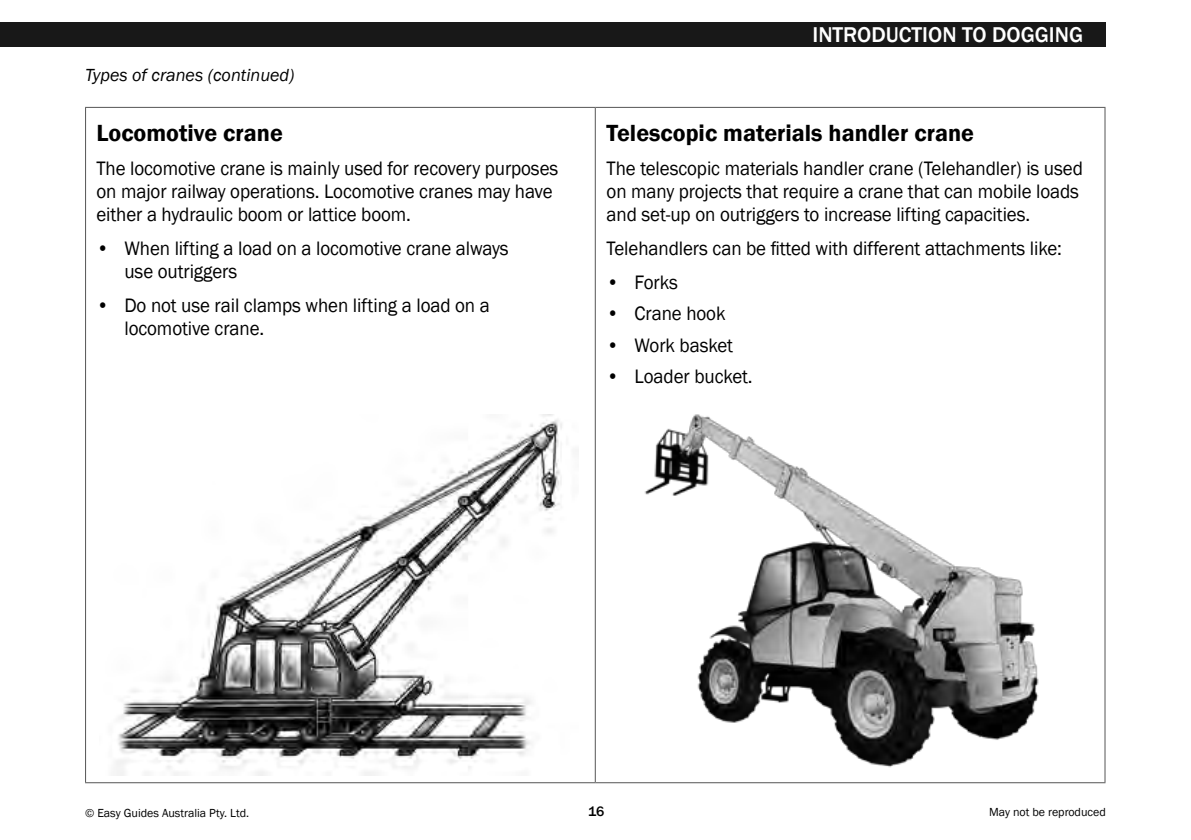
<style>
.page{position:relative;width:1191px;height:840px;background:#fff}
.page>*{position:absolute;margin:0;border:0;box-sizing:border-box;transform-origin:0 0}
.t1{font:600 24px "Franklin Gothic";color:#000}
.t2{font:500 22px "Franklin Gothic";color:#fff}
.t3{font:20px/22.8px "Franklin Gothic";letter-spacing:-.005em;color:#000;scale:.95 1}
.t4{font:italic 18px "Franklin Gothic";color:#000}
.t5{font:500 14px "Franklin Gothic";color:#000}
.t6{font:12px "Franklin Gothic";color:#000}
</style>
<div class="page">
<div style="left:0;top:23px;width:1106px;height:24px;background:#181818"></div>
<img style="left:116px;top:414px;width:446px;height:361px">
<hr style="left:595px;top:108px;width:1px;height:673px;background:#555">
<hr style="left:1104px;top:108px;width:1px;height:673px;background:#555">
<hr style="left:85px;top:107px;width:510px;height:1px;background:#555">
<hr style="left:85px;top:108px;width:1px;height:673px;background:#555">
<hr style="left:595px;top:107px;width:510px;height:1px;background:#555">
<hr style="left:85px;top:781px;width:510px;height:1px;background:#555">
<hr style="left:595px;top:781px;width:510px;height:1px;background:#555">
<img style="left:644px;top:414px;width:395px;height:354px">
<p class="t4" style="left:85px;top:63px;width:211px">Types of cranes (continued)</p>
<p class="t1" style="left:96px;top:118px;width:188px">Locomotive crane</p>
<p class="t3" style="left:96px;top:157px;width:488px">The locomotive crane is mainly used for recovery purposes on major railway operations. Locomotive cranes may have either a hydraulic boom or lattice boom.</p>
<p class="t3" style="left:124px;top:237px;width:406px;text-indent:-28px">• When lifting a load on a locomotive crane always use outriggers</p>
<p class="t3" style="left:124px;top:294px;width:386px;text-indent:-28px">• Do not use rail clamps when lifting a load on a locomotive crane.</p>
<p class="t2" style="left:812px;top:21px;width:272px">INTRODUCTION TO DOGGING</p>
<p class="t1" style="left:606px;top:118px;width:369px">Telescopic materials handler crane</p>
<p class="t3" style="left:606px;top:157px;width:503px">The telescopic materials handler crane (Telehandler) is used on many projects that require a crane that can mobile loads and set-up on outriggers to increase lifting capacities.</p>
<p class="t3" style="left:606px;top:237px;width:481px">Telehandlers can be fitted with different attachments like:</p>
<p class="t3" style="left:606px;top:271px;width:77px">• Forks</p>
<p class="t3" style="left:606px;top:302px;width:127px">• Crane hook</p>
<p class="t3" style="left:606px;top:334px;width:134px">• Work basket</p>
<p class="t3" style="left:606px;top:365px;width:155px">• Loader bucket.</p>
<p class="t6" style="left:85px;top:805px;width:166px">© Easy Guides Australia Pty. Ltd.</p>
<p class="t5" style="left:588px;top:802px;width:18px">16</p>
<p class="t6" style="left:989px;top:804px;width:118px">May not be reproduced</p>
</div>
